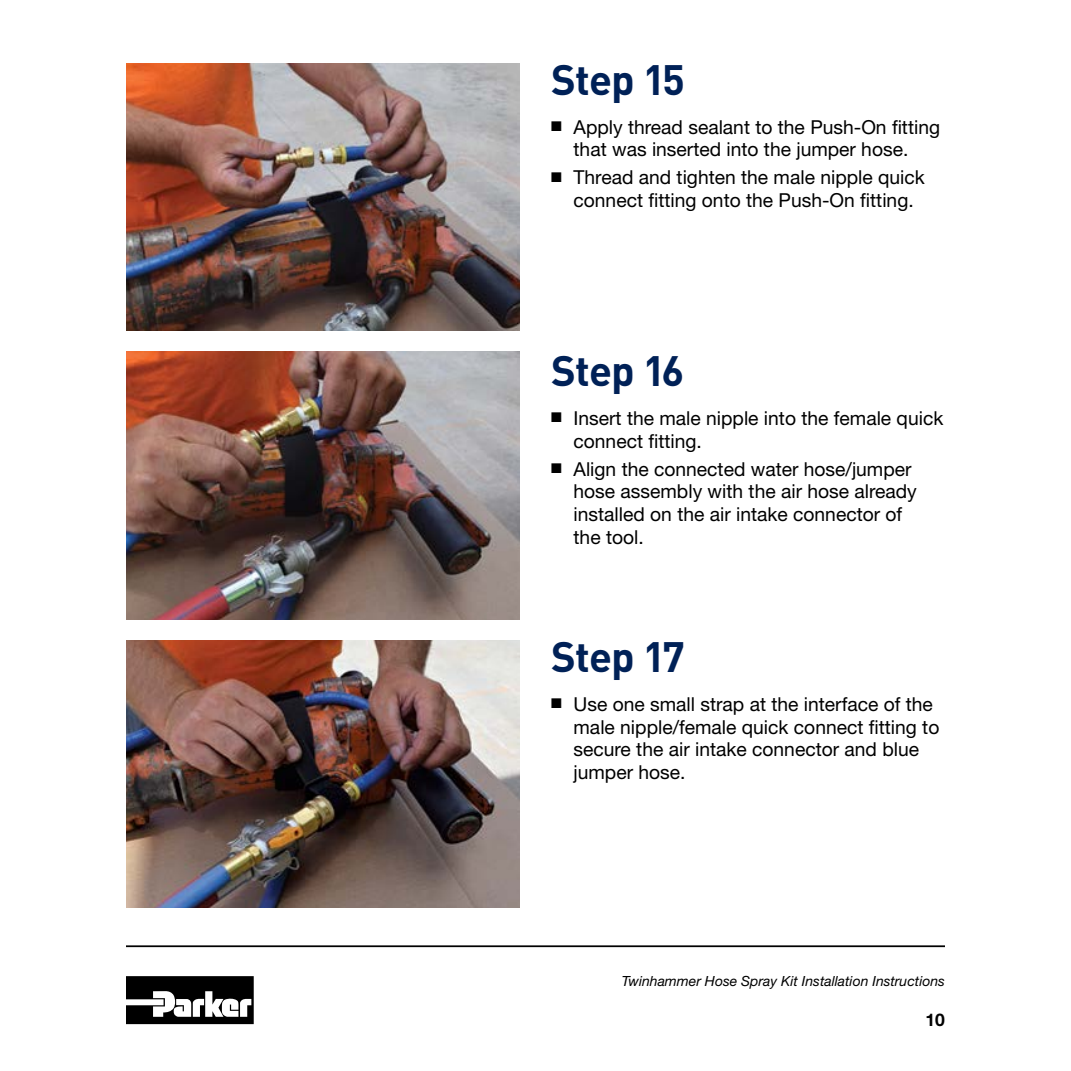
<style>
.page{position:relative;width:1071px;height:1071px;background:#fff}
.page>*{position:absolute;margin:0;border:0;box-sizing:border-box;transform-origin:0 0}
.t1{font:700 42px "DINOT";letter-spacing:-.02em;color:#002157}
.t2{font:19.25px/22.8px "Helvetica Neue LT Std";color:#000}
.t3{font:700 17.5px "Helvetica Neue LT Std";color:#000}
.t4{font:italic 14px "Helvetica Neue LT Std";color:#000}
</style>
<div class="page">
<svg style="left:126px;top:976px;width:128px;height:48px"></svg>
<hr style="left:126px;top:945px;width:819px;height:2px;background:#000">
<img style="left:126px;top:63px;width:394px;height:268px">
<img style="left:126px;top:352px;width:394px;height:267px">
<img style="left:126px;top:640px;width:394px;height:268px">
<h1 class="t1" style="left:551px;top:51px;width:135px">Step 15</h1>
<p class="t2" style="left:551px;top:115px;width:390px;text-align:center">■ Apply thread sealant to the Push-On fitting that was inserted into the jumper hose.</p>
<p class="t2" style="left:551px;top:166px;width:375px;text-align:center">■ Thread and tighten the male nipple quick connect fitting onto the Push-On fitting.</p>
<h1 class="t1" style="left:551px;top:343px;width:134px">Step 16</h1>
<p class="t2" style="left:574px;top:406px;width:371px;text-indent:-22px">■ Insert the male nipple into the female quick connect fitting.</p>
<p class="t2" style="left:574px;top:457px;width:345px;text-indent:-22px">■ Align the connected water hose/jumper hose assembly with the air hose already installed on the air intake connector of the tool.</p>
<h1 class="t1" style="left:551px;top:629px;width:135px">Step 17</h1>
<p class="t2" style="left:574px;top:692px;width:367px;text-indent:-22px">■ Use one small strap at the interface of the male nipple/female quick connect fitting to secure the air intake connector and blue jumper hose.</p>
<p class="t4" style="left:622px;top:972px;width:325px">Twinhammer Hose Spray Kit Installation Instructions</p>
<p class="t3" style="left:926px;top:1009px;width:21px">10</p>
</div>
